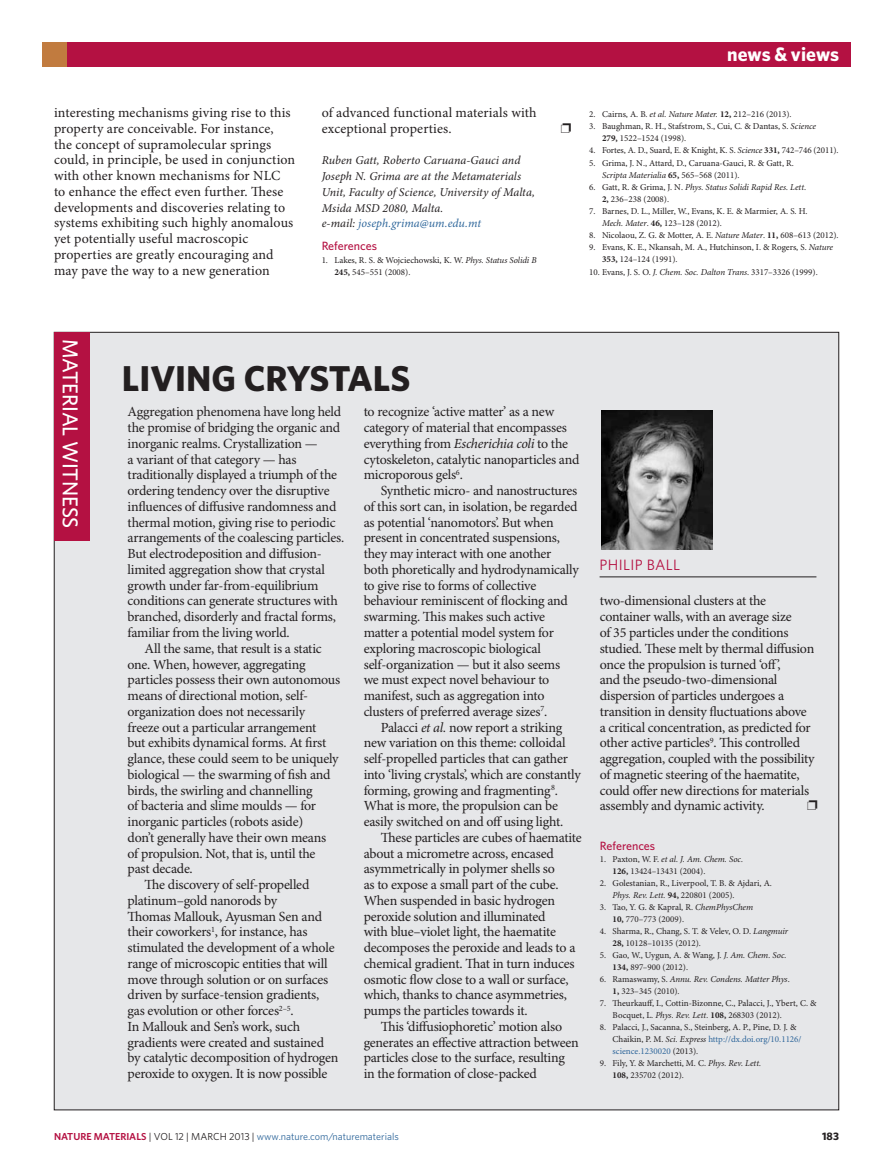
<style>
.page{position:relative;width:893px;height:1174px;background:#fff}
.page>*{position:absolute;margin:0;border:0;box-sizing:border-box;transform-origin:0 0}
.MatWit_title{font:700 36px "Whitney";color:#231f20}
.MatWit_strap{font:500 21.6px "Whitney";letter-spacing:-.01em;color:#fff}
.t1{font:700 19.5px "Whitney";color:#fff}
.MatWit_author{font:15px "Whitney";letter-spacing:.02em;color:#b41142}
.Body_text{font:13.95px/15.8px "Minion Pro";letter-spacing:-.015em;color:#231f20}
.Body_first{font:13.95px/15.8px "Minion Pro";letter-spacing:-.02em;color:#231f20}
.Body_text-2{font:13.95px/15.8px "Minion Pro";letter-spacing:.01em;color:#231f20}
.Author_information{font:italic 12px/15.8px "Minion Pro";letter-spacing:.005em;color:#231f20}
.Ref_head{font:500 12px "Whitney";color:#b41142}
.t2{font:700 10.8px "Whitney";color:#231f20}
.t3{font:10.2px "Whitney";color:#2f679b}
.References{font:9px/12px "Minion Pro";color:#231f20}
.s1{color:#2f679b}
.s2{font-style:italic}
.s3{font-weight:700}
.s4{font-weight:600;color:#b41142}
.s5{color:#231f20}
</style>
<div class="page">
<div style="left:43px;top:43px;width:807px;height:24px;background:#b41142"></div>
<div style="left:43px;top:43px;width:24px;height:24px;background:#c17b3f"></div>
<div style="left:54px;top:332px;width:785px;height:777px;background:#e6e7e9"></div>
<div style="left:54px;top:332px;width:35px;height:208px;background:#b41142"></div>
<img style="left:601px;top:410px;width:112px;height:139px">
<hr style="left:600px;top:576px;width:216px;height:1px;background:#231f20">
<p class="Body_text-2" style="left:54px;top:105px;width:243px">interesting mechanisms giving rise to this property are conceivable. For instance,<br>the concept of supramolecular springs could, in principle, be used in conjunction with other known mechanisms for NLC to enhance the effect even further. These developments and discoveries relating to systems exhibiting such highly anomalous yet potentially useful macroscopic properties are greatly encouraging and may pave the way to a new generation</p>
<p class="Body_text-2" style="left:322px;top:105px;width:217px">of advanced functional materials with exceptional properties.</p>
<p class="Author_information" style="left:322px;top:153px;width:215px">Ruben Gatt, Roberto Caruana-Gauci and Joseph N. Grima are at the Metamaterials Unit, Faculty of Science, University of Malta, Msida MSD 2080, Malta.<br>e-mail: <span class="s1">joseph.grima@um.edu.mt</span></p>
<p class="Ref_head" style="left:322px;top:238px;width:57px">References</p>
<p class="References" style="left:334px;top:254px;width:204px;text-indent:-13px">1. Lakes, R. S. &amp; Wojciechowski, K. W. <span class="s2">Phys. Status Solidi B<br></span><span class="s3">245,</span> 545–551 (2008).</p>
<p class="t1" style="left:727px;top:41px;width:114px">news &amp; views</p>
<p class="References" style="left:589px;top:109px;width:204px">2. Cairns, A. B. <span class="s2">et al. Nature Mater.</span> <span class="s3">12,</span> 212–216 (2013).</p>
<p class="References" style="left:602px;top:121px;width:215px;text-indent:-13px">3. Baughman, R. H., Stafstrom, S., Cui, C. &amp; Dantas, S. <span class="s2">Science<br></span><span class="s3">279,</span> 1522–1524 (1998).</p>
<p class="References" style="left:589px;top:145px;width:251px">4. Fortes, A. D., Suard, E. &amp; Knight, K. S. <span class="s2">Science</span> <span class="s3">331,</span> 742–746 (2011).</p>
<p class="References" style="left:602px;top:157px;width:193px;text-indent:-13px">5. Grima, J. N., Attard, D., Caruana-Gauci, R. &amp; Gatt, R.<br><span class="s2">Scripta Materialia</span> <span class="s3">65,</span> 565–568 (2011).</p>
<p class="References" style="left:602px;top:181px;width:206px;text-indent:-13px">6. Gatt, R. &amp; Grima, J. N. <span class="s2">Phys. Status Solidi Rapid Res. Lett</span>.<br><span class="s3">2,</span> 236–238 (2008).</p>
<p class="References" style="left:602px;top:205px;width:207px;text-indent:-13px">7. Barnes, D. L., Miller, W., Evans, K. E. &amp; Marmier, A. S. H.<br><span class="s2">Mech. Mater</span>. <span class="s3">46,</span> 123–128 (2012).</p>
<p class="References" style="left:589px;top:230px;width:251px">8. Nicolaou, Z. G. &amp; Motter, A. E. <span class="s2">Nature Mater</span>. <span class="s3">11,</span> 608–613 (2012).</p>
<p class="References" style="left:602px;top:242px;width:233px;text-indent:-13px">9. Evans, K. E., Nkansah, M. A., Hutchinson, I. &amp; Rogers, S. <span class="s2">Nature<br></span><span class="s3">353,</span> 124–124 (1991).</p>
<p class="References" style="left:589px;top:266px;width:230px">10. Evans, J. S. O. <span class="s2">J. Chem. Soc. Dalton Trans</span>. 3317–3326 (1999).</p>
<p class="MatWit_strap" style="left:85px;top:339px;width:191px;rotate:90deg">MATERIAL WITNESS</p>
<p class="MatWit_title" style="left:122px;top:354px;width:290px">LIVING CRYSTALS</p>
<p class="Body_first" style="left:128px;top:404px;width:218px">Aggregation phenomena have long held the promise of bridging the organic and inorganic realms. Crystallization —<br>a variant of that category — has traditionally displayed a triumph of the ordering tendency over the disruptive influences of diffusive randomness and thermal motion, giving rise to periodic arrangements of the coalescing particles.<br>But electrodeposition and diffusion&shy;limited aggregation show that crystal growth under far-from-equilibrium conditions can generate structures with branched, disorderly and fractal forms, familiar from the living world.</p>
<p class="Body_text" style="left:128px;top:641px;width:214px;text-indent:17px">All the same, that result is a static one. When, however, aggregating particles possess their own autonomous means of directional motion, self&shy;organization does not necessarily freeze out a particular arrangement<br>but exhibits dynamical forms. At first glance, these could seem to be uniquely biological — the swarming of fish and birds, the swirling and channelling<br>of bacteria and slime moulds — for inorganic particles (robots aside)<br>don’t generally have their own means of propulsion. Not, that is, until the past decade.</p>
<p class="Body_text" style="left:128px;top:877px;width:212px;text-indent:17px">The discovery of self-propelled platinum–gold nanorods by<br>Thomas Mallouk, Ayusman Sen and their coworkers<sup>1</sup>, for instance, has stimulated the development of a whole range of microscopic entities that will move through solution or on surfaces driven by surface-tension gradients, gas evolution or other forces<sup>2–5</sup>.<br>In Mallouk and Sen’s work, such gradients were created and sustained by catalytic decomposition of hydrogen peroxide to oxygen. It is now possible</p>
<p class="Body_text" style="left:364px;top:404px;width:217px">to recognize ‘active matter’ as a new category of material that encompasses everything from <span class="s2">Escherichia coli</span> to the cytoskeleton, catalytic nanoparticles and microporous gels<sup>6</sup>.</p>
<p class="Body_text" style="left:364px;top:483px;width:217px;text-indent:17px">Synthetic micro- and nanostructures of this sort can, in isolation, be regarded as potential ‘nanomotors’. But when present in concentrated suspensions, they may interact with one another both phoretically and hydrodynamically to give rise to forms of collective behaviour reminiscent of flocking and swarming. This makes such active matter a potential model system for exploring macroscopic biological self-organization — but it also seems<br>we must expect novel behaviour to manifest, such as aggregation into clusters of preferred average sizes<sup>7</sup>.</p>
<p class="Body_text" style="left:364px;top:719px;width:219px;text-indent:17px">Palacci <span class="s2">et al.</span> now report a striking new variation on this theme: colloidal self-propelled particles that can gather into ‘living crystals’, which are constantly forming, growing and fragmenting<sup>8</sup>.<br>What is more, the propulsion can be easily switched on and off using light.</p>
<p class="Body_text" style="left:364px;top:830px;width:220px;text-indent:17px">These particles are cubes of haematite about a micrometre across, encased asymmetrically in polymer shells so<br>as to expose a small part of the cube.<br>When suspended in basic hydrogen peroxide solution and illuminated<br>with blue–violet light, the haematite decomposes the peroxide and leads to a chemical gradient. That in turn induces osmotic flow close to a wall or surface, which, thanks to chance asymmetries, pumps the particles towards it.</p>
<p class="Body_text" style="left:364px;top:1019px;width:217px;text-indent:17px">This ‘diffusiophoretic’ motion also generates an effective attraction between particles close to the surface, resulting in the formation of close-packed</p>
<p class="MatWit_author" style="left:600px;top:554px;width:82px">PHILIP BALL</p>
<p class="Body_text" style="left:600px;top:593px;width:216px">two-dimensional clusters at the container walls, with an average size<br>of 35 particles under the conditions studied. These melt by thermal diffusion once the propulsion is turned ‘off’,<br>and the pseudo-two-dimensional dispersion of particles undergoes a transition in density fluctuations above a critical concentration, as predicted for other active particles<sup>9</sup>. This controlled aggregation, coupled with the possibility of magnetic steering of the haematite, could offer new directions for materials assembly and dynamic activity.</p>
<p class="Ref_head" style="left:600px;top:838px;width:57px">References</p>
<p class="References" style="left:612px;top:853px;width:132px;text-indent:-13px">1. Paxton, W. F. <span class="s2">et al. J. Am. Chem. Soc.<br></span><span class="s3">126,</span> 13424–13431 (2004).</p>
<p class="References" style="left:612px;top:877px;width:161px;text-indent:-13px">2. Golestanian, R., Liverpool, T. B. &amp; Ajdari, A.<br><span class="s2">Phys. Rev. Lett.</span> <span class="s3">94,</span> 220801 (2005).</p>
<p class="References" style="left:612px;top:901px;width:142px;text-indent:-13px">3. Tao, Y. G. &amp; Kapral, R. <span class="s2">ChemPhysChem<br></span><span class="s3">10,</span> 770–773 (2009).</p>
<p class="References" style="left:612px;top:925px;width:177px;text-indent:-13px">4. Sharma, R., Chang, S. T. &amp; Velev, O. D. <span class="s2">Langmuir<br></span><span class="s3">28,</span> 10128–10135 (2012).</p>
<p class="References" style="left:612px;top:949px;width:176px;text-indent:-13px">5. Gao, W., Uygun, A. &amp; Wang, J. <span class="s2">J. Am. Chem. Soc.<br></span><span class="s3">134,</span> 897–900 (2012).</p>
<p class="References" style="left:612px;top:973px;width:179px;text-indent:-13px">6. Ramaswamy, S. <span class="s2">Annu. Rev. Condens. Matter Phys</span>.<br><span class="s3">1,</span> 323–345 (2010).</p>
<p class="References" style="left:612px;top:997px;width:205px;text-indent:-13px">7. Theurkauff, I., Cottin-Bizonne, C., Palacci, J., Ybert, C. &amp;<br>Bocquet, L. <span class="s2">Phys. Rev. Lett.</span> <span class="s3">108,</span> 268303 (2012).</p>
<p class="References" style="left:612px;top:1021px;width:191px;text-indent:-13px">8. Palacci, J., Sacanna, S., Steinberg, A. P., Pine, D. J. &amp;<br>Chaikin, P. M. <span class="s2">Sci. Express</span> <span class="s1">http://dx.doi.org/10.1126/ science.1230020</span> (2013).</p>
<p class="References" style="left:612px;top:1057px;width:150px;text-indent:-13px">9. Fily, Y. &amp; Marchetti, M. C. <span class="s2">Phys. Rev. Lett.<br></span><span class="s3">108,</span> 235702 (2012).</p>
<p class="t3" style="left:54px;top:1129px;width:346px"><span class="s4">NATURE MATERIALS</span> <span class="s5">| VOL 12 | MARCH 2013 |</span> www.nature.com/naturematerials</p>
<p class="t2" style="left:822px;top:1129px;width:18px">183</p>
</div>
